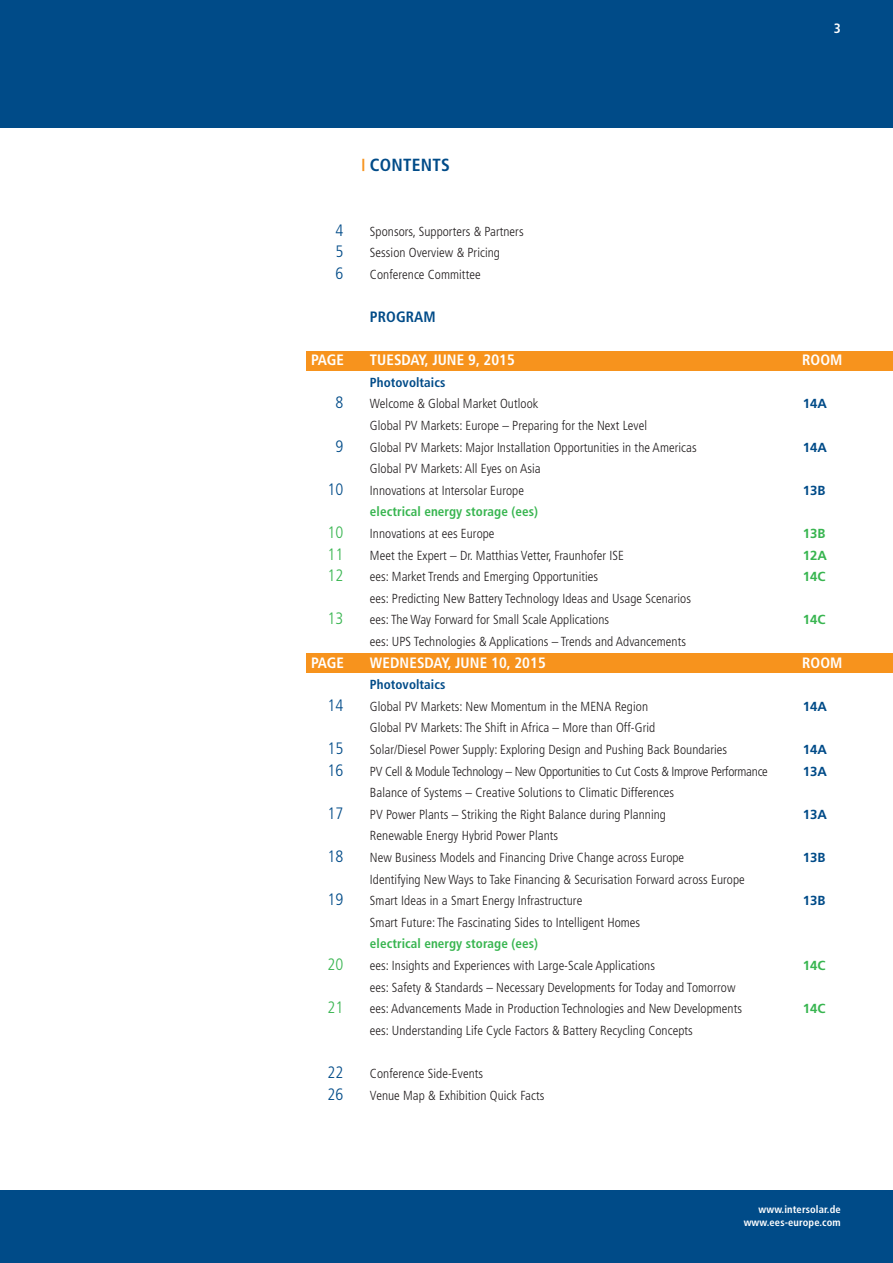
<style>
.page{position:relative;width:893px;height:1263px;background:#fff}
.page>*{position:absolute;margin:0;border:0;box-sizing:border-box;transform-origin:0 0}
.t1{font:700 condensed 17.55px "Frutiger LT Com";letter-spacing:.01em;color:#004b88}
.t2{font:300 condensed 16.5px/21.6px "Frutiger LT Com";letter-spacing:.005em;color:#004b88}
.t3{font:300 condensed 16.5px/21.6px "Frutiger LT Com";letter-spacing:.005em;color:#38b550;text-align:justify}
.t4{font:700 condensed 15px "Frutiger LT Com";letter-spacing:.005em;color:#fff}
.t5{font:700 condensed 15px "Frutiger LT Com";letter-spacing:.005em;color:#004b88}
.t6{font:700 condensed 13.5px "Frutiger LT Com";color:#fff}
.t7{font:300 condensed 13.2px/21.6px "Frutiger LT Com";letter-spacing:.005em;color:#231f20}
.t8{font:700 condensed 13.2px "Frutiger LT Com";letter-spacing:.005em;color:#38b550}
.t9{font:700 13.2px/21.6px "Frutiger LT Com";letter-spacing:.005em;color:#004b88}
.t10{font:700 condensed 13.2px "Frutiger LT Com";letter-spacing:.005em;color:#004b88}
.t11{font:700 13.2px/21.6px "Frutiger LT Com";letter-spacing:.005em;color:#38b550;text-align:justify}
.t12{font:900 condensed 12.3px "Frutiger LT Com";color:#f7931d;scale:1.43 1}
.t13{font:700 condensed 10.5px/12.6px "Frutiger LT Com";letter-spacing:.015em;color:#fff;text-align:right}
</style>
<div class="page">
<div style="left:306px;top:351px;width:587px;height:19px;background:#f7931d"></div>
<div style="left:306px;top:653px;width:587px;height:19px;background:#f7931d"></div>
<div style="left:0;top:0;width:893px;height:128px;background:#004b88"></div>
<div style="left:0;top:1191px;width:893px;height:72px;background:#004b88"></div>
<p class="t6" style="left:834px;top:23px;width:9px">3</p>
<h1 class="t1" style="left:370px;top:158px;width:81px">CONTENTS</h1>
<p class="t12" style="left:361px;top:156px;width:4px">|</p>
<p class="t2" style="left:335px;top:220px;width:9px;text-align:justify">4<br>5<br>6</p>
<p class="t4" style="left:311px;top:354px;width:34px">PAGE</p>
<p class="t2" style="left:335px;top:393px;width:9px">8</p>
<p class="t2" style="left:335px;top:436px;width:9px">9</p>
<p class="t2" style="left:327px;top:480px;width:17px">10</p>
<p class="t3" style="left:327px;top:523px;width:17px">10<br>11<br>12</p>
<p class="t3" style="left:327px;top:609px;width:17px">13</p>
<p class="t4" style="left:311px;top:656px;width:34px">PAGE</p>
<p class="t2" style="left:327px;top:696px;width:17px">14</p>
<p class="t2" style="left:327px;top:739px;width:17px">15<br>16</p>
<p class="t2" style="left:327px;top:804px;width:17px">17</p>
<p class="t2" style="left:327px;top:847px;width:17px">18</p>
<p class="t2" style="left:327px;top:890px;width:17px">19</p>
<p class="t3" style="left:327px;top:955px;width:17px">20</p>
<p class="t3" style="left:327px;top:998px;width:17px">21</p>
<p class="t2" style="left:327px;top:1063px;width:17px">22<br>26</p>
<p class="t7" style="left:370px;top:221px;width:155px">Sponsors, Supporters &amp; Partners<br>Session Overview &amp; Pricing<br>Conference Committee</p>
<p class="t5" style="left:370px;top:311px;width:67px">PROGRAM</p>
<p class="t4" style="left:370px;top:354px;width:147px">TUESDAY, JUNE 9, 2015</p>
<p class="t4" style="left:802px;top:354px;width:42px">ROOM</p>
<p class="t10" style="left:370px;top:377px;width:77px">Photovoltaics</p>
<p class="t7" style="left:370px;top:394px;width:328px">Welcome &amp; Global Market Outlook<br>Global PV Markets: Europe – Preparing for the Next Level<br>Global PV Markets: Major Installation Opportunities in the Americas Global PV Markets: All Eyes on Asia<br>Innovations at Intersolar Europe</p>
<p class="t8" style="left:370px;top:506px;width:170px">electrical energy storage (ees)</p>
<p class="t7" style="left:370px;top:524px;width:323px">Innovations at ees Europe<br>Meet the Expert – Dr. Matthias Vetter, Fraunhofer ISE<br>ees: Market Trends and Emerging Opportunities<br>ees: Predicting New Battery Technology Ideas and Usage Scenarios ees: The Way Forward for Small Scale Applications<br>ees: UPS Technologies &amp; Applications – Trends and Advancements</p>
<p class="t4" style="left:370px;top:656px;width:177px">WEDNESDAY, JUNE 10, 2015</p>
<p class="t4" style="left:802px;top:656px;width:42px">ROOM</p>
<p class="t10" style="left:370px;top:679px;width:77px">Photovoltaics</p>
<p class="t7" style="left:370px;top:696px;width:399px">Global PV Markets: New Momentum in the MENA Region<br>Global PV Markets: The Shift in Africa – More than Off-Grid<br>Solar/Diesel Power Supply: Exploring Design and Pushing Back Boundaries<br>PV Cell &amp; Module Technology – New Opportunities to Cut Costs &amp; Improve Performance Balance of Systems – Creative Solutions to Climatic Differences<br>PV Power Plants – Striking the Right Balance during Planning<br>Renewable Energy Hybrid Power Plants<br>New Business Models and Financing Drive Change across Europe<br>Identifying New Ways to Take Financing &amp; Securisation Forward across Europe Smart Ideas in a Smart Energy Infrastructure<br>Smart Future: The Fascinating Sides to Intelligent Homes</p>
<p class="t8" style="left:370px;top:938px;width:170px">electrical energy storage (ees)</p>
<p class="t7" style="left:370px;top:956px;width:374px">ees: Insights and Experiences with Large-Scale Applications<br>ees: Safety &amp; Standards – Necessary Developments for Today and Tomorrow ees: Advancements Made in Production Technologies and New Developments ees: Understanding Life Cycle Factors &amp; Battery Recycling Concepts</p>
<p class="t7" style="left:370px;top:1064px;width:176px">Conference Side-Events<br>Venue Map &amp; Exhibition Quick Facts</p>
<p class="t9" style="left:803px;top:393px;width:26px">14A</p>
<p class="t9" style="left:803px;top:436px;width:26px">14A</p>
<p class="t9" style="left:803px;top:479px;width:24px">13B</p>
<p class="t11" style="left:803px;top:523px;width:26px">13B 12A 14C</p>
<p class="t11" style="left:803px;top:609px;width:24px">14C</p>
<p class="t9" style="left:803px;top:695px;width:26px">14A</p>
<p class="t9" style="left:803px;top:739px;width:26px">14A<br>13A</p>
<p class="t9" style="left:803px;top:803px;width:26px">13A</p>
<p class="t9" style="left:803px;top:847px;width:24px">13B</p>
<p class="t9" style="left:803px;top:890px;width:24px">13B</p>
<p class="t11" style="left:803px;top:955px;width:24px">14C</p>
<p class="t11" style="left:803px;top:998px;width:24px">14C</p>
<p class="t13" style="left:744px;top:1204px;width:99px">www.intersolar.de www.ees-europe.com</p>
</div>
